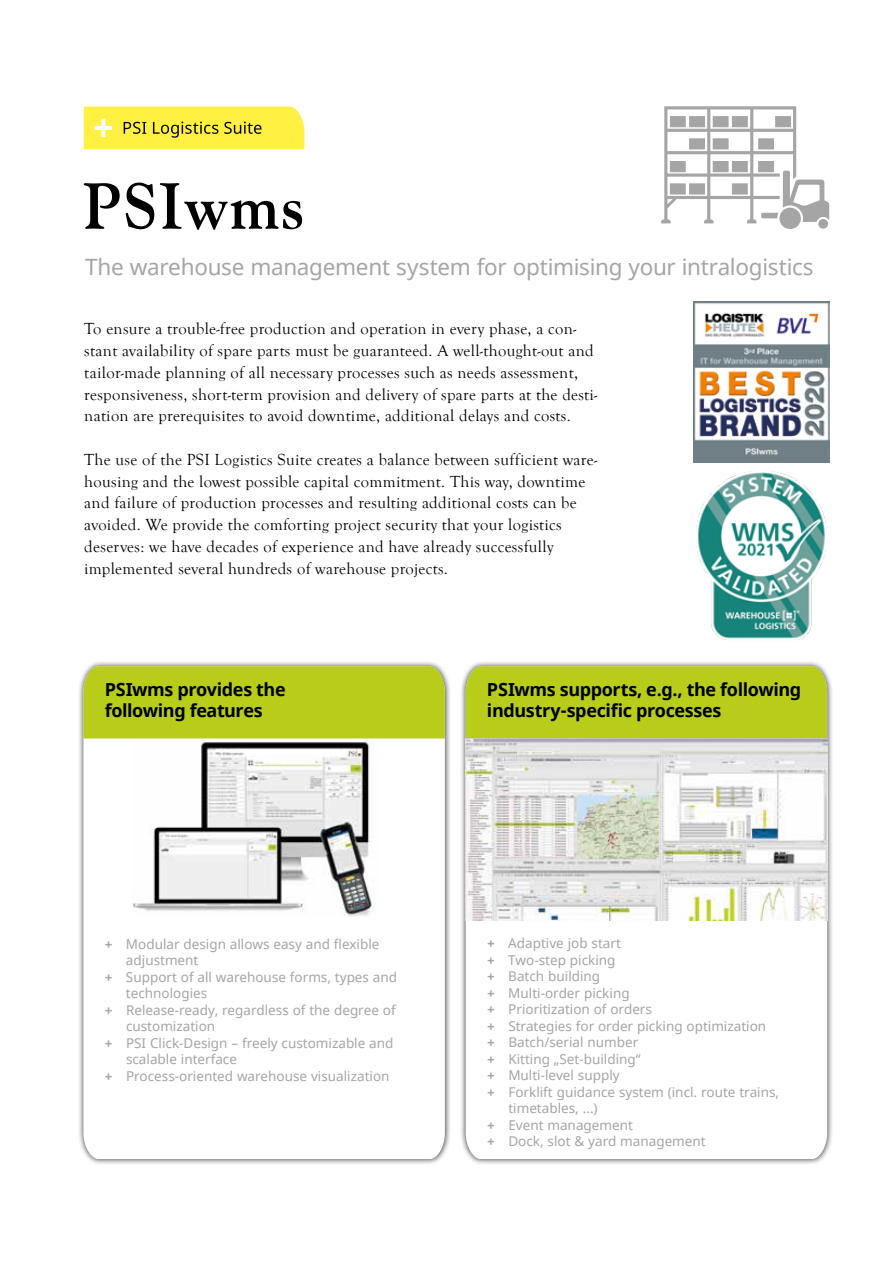
<style>
.page{position:relative;width:893px;height:1263px;background:#fff}
.page>*{position:absolute;margin:0;border:0;box-sizing:border-box;transform-origin:0 0}
.t1{font:22.5px "Noto Sans";letter-spacing:-.015em;color:#a6a5a5}
.t2{font:700 18px/21px "Noto Sans";letter-spacing:-.02em;color:#000}
.t3{font:16.5px/21.8px "Goudy Old Style T";letter-spacing:.02em;color:#000}
.t4{font:13.5px "Noto Sans";color:#a6a5a5}
.s1{font-weight:700}
</style>
<div class="page">
<svg style="left:661px;top:106px;width:168px;height:123px"></svg>
<svg style="left:84px;top:183px;width:218px;height:47px"></svg>
<img style="left:693px;top:301px;width:136px;height:161px">
<svg style="left:84px;top:107px;width:220px;height:42px;background:#f1e342"></svg>
<div style="left:460px;top:661px;width:373px;height:505px;background:#000;opacity:.75"></div>
<svg style="left:466px;top:921px;width:361px;height:238px"></svg>
<div style="left:466px;top:666px;width:361px;height:72px;background:#b7cd1a"></div>
<img style="left:466px;top:738px;width:361px;height:183px">
<div style="left:78px;top:661px;width:373px;height:505px;background:#000;opacity:.75"></div>
<svg style="left:83px;top:738px;width:362px;height:421px"></svg>
<div style="left:83px;top:666px;width:362px;height:72px;background:#b7cd1a"></div>
<img style="left:696px;top:471px;width:130px;height:169px">
<img style="left:133px;top:741px;width:246px;height:175px">
<h1 class="t1" style="left:85px;top:252px;width:730px">The warehouse management system for optimising your intralogistics</h1>
<p class="t3" style="left:84px;top:318px;width:515px">To ensure a trouble-free production and operation in every phase, a con&shy;stant availability of spare parts must be guaranteed. A well-thought-out and tailor-made planning of all necessary processes such as needs assessment, responsiveness, short-term provision and delivery of spare parts at the desti&shy;nation are prerequisites to avoid downtime, additional delays and costs.</p>
<p class="t3" style="left:84px;top:449px;width:514px">The use of the PSI Logistics Suite creates a balance between sufficient ware&shy;housing and the lowest possible capital commitment. This way, downtime and failure of production processes and resulting additional costs can be avoided. We provide the comforting project security that your logistics deserves: we have decades of experience and have already successfully implemented several hundreds of warehouse projects.</p>
<p class="t2" style="left:105px;top:679px;width:182px">PSIwms provides the following features</p>
<p class="t4" style="left:105px;top:934px;width:276px"><span class="s1">+</span> Modular design allows easy and flexible</p>
<p class="t4" style="left:126px;top:951px;width:74px">adjustment</p>
<p class="t4" style="left:105px;top:967px;width:294px"><span class="s1">+</span> Support of all warehouse forms, types and</p>
<p class="t4" style="left:126px;top:984px;width:83px">technologies</p>
<p class="t4" style="left:105px;top:1000px;width:292px"><span class="s1">+</span> Release-ready, regardless of the degree of</p>
<p class="t4" style="left:126px;top:1017px;width:91px">customization</p>
<p class="t4" style="left:105px;top:1033px;width:290px"><span class="s1">+</span> PSI Click-Design – freely customizable and</p>
<p class="t4" style="left:126px;top:1050px;width:113px">scalable interface</p>
<p class="t4" style="left:105px;top:1066px;width:286px"><span class="s1">+</span> Process-oriented warehouse visualization</p>
<p class="t2" style="left:487px;top:679px;width:316px">PSIwms supports, e.g., the following industry-specific processes</p>
<p class="t4" style="left:487px;top:934px;width:135px"><span class="s1">+</span> Adaptive job start</p>
<p class="t4" style="left:487px;top:951px;width:130px"><span class="s1">+</span> Two-step picking</p>
<p class="t4" style="left:487px;top:967px;width:115px"><span class="s1">+</span> Batch building</p>
<p class="t4" style="left:487px;top:984px;width:144px"><span class="s1">+</span> Multi-order picking</p>
<p class="t4" style="left:487px;top:1000px;width:166px"><span class="s1">+</span> Prioritization of orders</p>
<p class="t4" style="left:487px;top:1017px;width:281px"><span class="s1">+</span> Strategies for order picking optimization</p>
<p class="t4" style="left:487px;top:1033px;width:153px"><span class="s1">+</span> Batch/serial number</p>
<p class="t4" style="left:487px;top:1050px;width:155px"><span class="s1">+</span> Kitting „Set-building“</p>
<p class="t4" style="left:487px;top:1066px;width:134px"><span class="s1">+</span> Multi-level supply</p>
<p class="t4" style="left:487px;top:1083px;width:294px"><span class="s1">+</span> Forklift guidance system (incl. route trains,</p>
<p class="t4" style="left:508px;top:1099px;width:91px">timetables, ...)</p>
<p class="t4" style="left:487px;top:1116px;width:147px"><span class="s1">+</span> Event management</p>
<p class="t4" style="left:487px;top:1132px;width:220px"><span class="s1">+</span> Dock, slot &amp; yard management</p>
</div>
